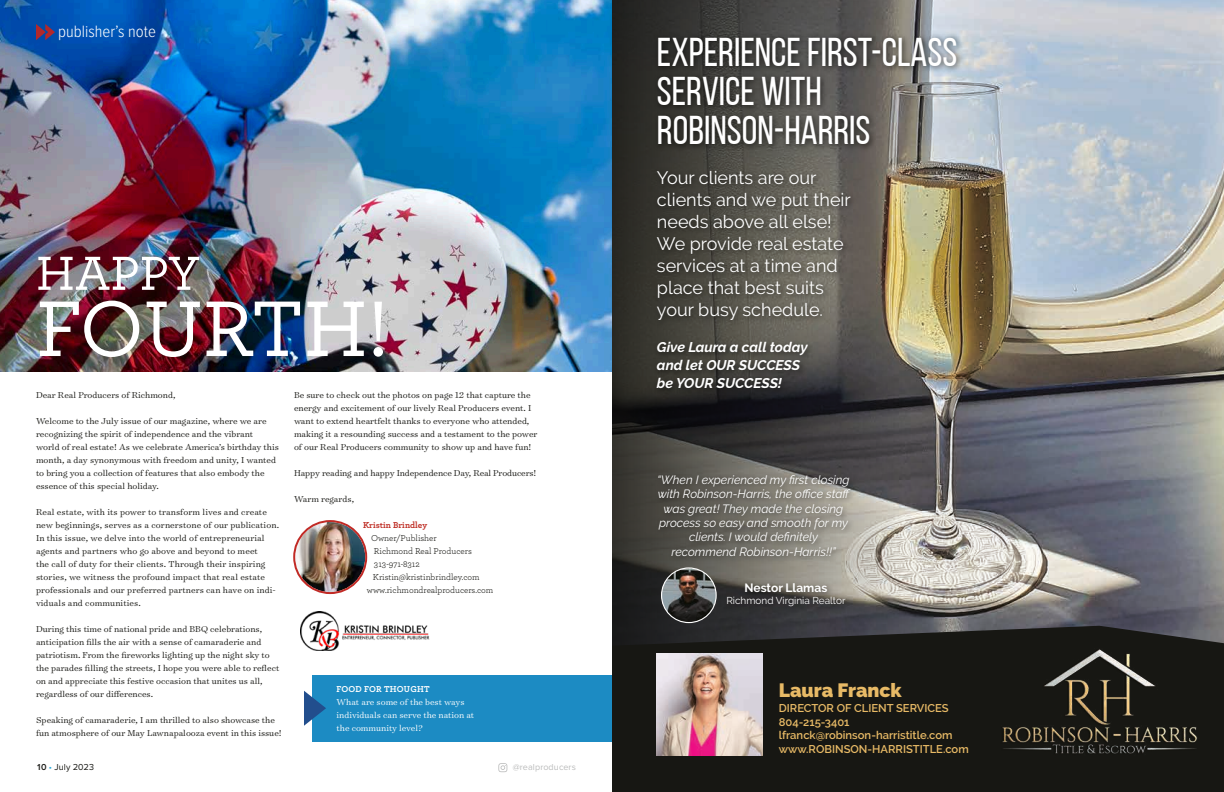
<style>
.page{position:relative;width:1224px;height:792px;background:#fff}
.page>*{position:absolute;margin:0;border:0;box-sizing:border-box;transform-origin:0 0}
.t1{font:500 82.7px "Archer Pro";color:#fff}
.t2{font:500 50.2px "Archer Pro";color:#fff}
.t3{font:40.1px/39.2px "Bebas Neue";color:#fff}
.t4{font:900 19.2px "Raleway";color:#e8ba66}
.t5{font:18px/22px "Raleway";color:#fff}
.t6{font:300 17px "Proxima Nova Cond";color:#fff}
.t7{font:italic 700 14px/18px "Raleway";color:#fff}
.t8{font:italic 12px/14.4px "Raleway";color:#fff;text-align:center}
.t9{font:700 12px "Raleway";color:#fff}
.t10{font:600 11.2px/13.5px "Raleway";color:#e8ba66}
.t11{font:10px "Raleway";color:#fff}
.t12{font:300 9.8px/13px "Surveyor Text";color:#171713}
.t13{font:300 9.8px/13px "Surveyor Text";color:#fff}
.t14{font:9px "Archer Pro";color:#171713}
.t15{font:700 9px "Archer Pro";color:#bf2f26}
.t16{font:9px "Proxima Nova";letter-spacing:.01em;color:#bbbcbc}
.t17{font:700 9px "Archer Pro";letter-spacing:.02em;color:#fff}
.t18{font:9px "Proxima Nova";letter-spacing:.005em;color:#171713}
.s1{font-weight:600}
.s2{color:#26a7d9}
</style>
<div class="page">
<svg style="left:498px;top:763px;width:9px;height:9px"></svg>
<img style="left:0;top:0;width:612px;height:372px">
<svg style="left:36px;top:24px;width:19px;height:16px"></svg>
<div style="left:312px;top:675px;width:300px;height:66px;background:#1c8bc3"></div>
<img style="left:295px;top:522px;width:70px;height:70px;border-radius:35px">
<div style="left:293px;top:520px;width:74px;height:74px;border:2px solid #c12a25;border-radius:50%"></div>
<img style="left:300px;top:612px;width:130px;height:39px">
<svg style="left:304px;top:691px;width:22px;height:35px"></svg>
<img style="left:903px;top:0;width:321px;height:626px">
<svg style="left:612px;top:0;width:291px;height:626px;background:#4d4a43"></svg>
<svg style="left:612px;top:626px;width:354px;height:166px;background:#1a1a17"></svg>
<img style="left:657px;top:654px;width:106px;height:102px">
<img style="left:650px;top:162px;width:235px;height:293px">
<img style="left:966px;top:598px;width:258px;height:194px">
<img style="left:650px;top:24px;width:318px;height:138px">
<img style="left:649px;top:466px;width:214px;height:121px">
<img style="left:662px;top:568px;width:54px;height:55px;border-radius:27px">
<div style="left:661px;top:567px;width:56px;height:56px;border:1px solid #fff;border-radius:50%"></div>
<img style="left:719px;top:575px;width:136px;height:42px">
<h3 class="t6" style="left:58px;top:24px;width:99px">publisher’s note</h3>
<h2 class="t2" style="left:36px;top:237px;width:166px">HAPPY</h2>
<h1 class="t1" style="left:36px;top:269px;width:354px">FOURTH!</h1>
<p class="t12" style="left:36px;top:388px;width:141px">Dear Real Producers of Richmond,</p>
<p class="t12" style="left:36px;top:414px;width:244px">Welcome to the July issue of our magazine, where we are recognizing the spirit of independence and the vibrant world of real estate! As we celebrate America’s birthday this month, a day synonymous with freedom and unity, I wanted to bring you a collection of features that also embody the essence of this special holiday.</p>
<p class="t12" style="left:36px;top:505px;width:245px">Real estate, with its power to transform lives and create new beginnings, serves as a cornerstone of our publication.<br>In this issue, we delve into the world of entrepreneurial agents and partners who go above and beyond to meet<br>the call of duty for their clients. Through their inspiring stories, we witness the profound impact that real estate professionals and our preferred partners can have on indi&shy;viduals and communities.</p>
<p class="t12" style="left:36px;top:622px;width:245px">During this time of national pride and BBQ celebrations, anticipation fills the air with a sense of camaraderie and patriotism. From the fireworks lighting up the night sky to the parades filling the streets, I hope you were able to reflect on and appreciate this festive occasion that unites us all, regardless of our differences.</p>
<p class="t12" style="left:36px;top:713px;width:247px">Speaking of camaraderie, I am thrilled to also showcase the fun atmosphere of our May Lawnapalooza event in this issue!</p>
<p class="t12" style="left:294px;top:388px;width:245px">Be sure to check out the photos on page 12 that capture the energy and excitement of our lively Real Producers event. I want to extend heartfelt thanks to everyone who attended, making it a resounding success and a testament to the power of our Real Producers community to show up and have fun!</p>
<p class="t12" style="left:294px;top:466px;width:244px">Happy reading and happy Independence Day, Real Producers!</p>
<p class="t12" style="left:294px;top:492px;width:62px">Warm regards,</p>
<p class="t15" style="left:363px;top:518px;width:66px">Kristin Brindley</p>
<p class="t14" style="left:371px;top:532px;width:67px">Owner/Publisher</p>
<p class="t14" style="left:374px;top:545px;width:99px">Richmond Real Producers</p>
<p class="t14" style="left:374px;top:558px;width:47px">313-971-8312</p>
<p class="t14" style="left:373px;top:571px;width:108px">Kristin@kristinbrindley.com</p>
<p class="t14" style="left:367px;top:584px;width:128px">www.richmondrealproducers.com</p>
<p class="t17" style="left:337px;top:682px;width:95px">FOOD FOR THOUGHT</p>
<p class="t13" style="left:337px;top:696px;width:139px">What are some of the best ways individuals can serve the nation at the community level?</p>
<p class="t18" style="left:36px;top:762px;width:60px"><span class="s1">10</span> <span class="s2">•</span> July 2023</p>
<p class="t16" style="left:513px;top:762px;width:65px">@realproducers</p>
<h3 class="t3" style="left:657px;top:32px;width:302px">EXPERIENCE FIRST-CLASS<br>SERVICE WITH<br>ROBINSON-HARRIS</h3>
<h3 class="t5" style="left:657px;top:167px;width:195px">Your clients are our clients and we put their needs above all else!<br>We provide real estate services at a time and place that best suits your busy schedule.</h3>
<h3 class="t7" style="left:657px;top:338px;width:152px">Give Laura a call today and let OUR SUCCESS be YOUR SUCCESS!</h3>
<p class="t8" style="left:657px;top:472px;width:195px">“When I experienced my first closing with Robinson-Harris, the office staff was great! They made the closing process so easy and smooth for my clients. I would definitely recommend Robinson-Harris!!”</p>
<p class="t9" style="left:744px;top:581px;width:84px">Nestor Llamas</p>
<p class="t11" style="left:726px;top:595px;width:121px">Richmond Virginia Realtor</p>
<h3 class="t4" style="left:779px;top:679px;width:124px">Laura Franck</h3>
<p class="t10" style="left:779px;top:702px;width:191px">DIRECTOR OF CLIENT SERVICES<br>804-215-3401 lfranck@robinson-harristitle.com www.ROBINSON-HARRISTITLE.com</p>
</div>
